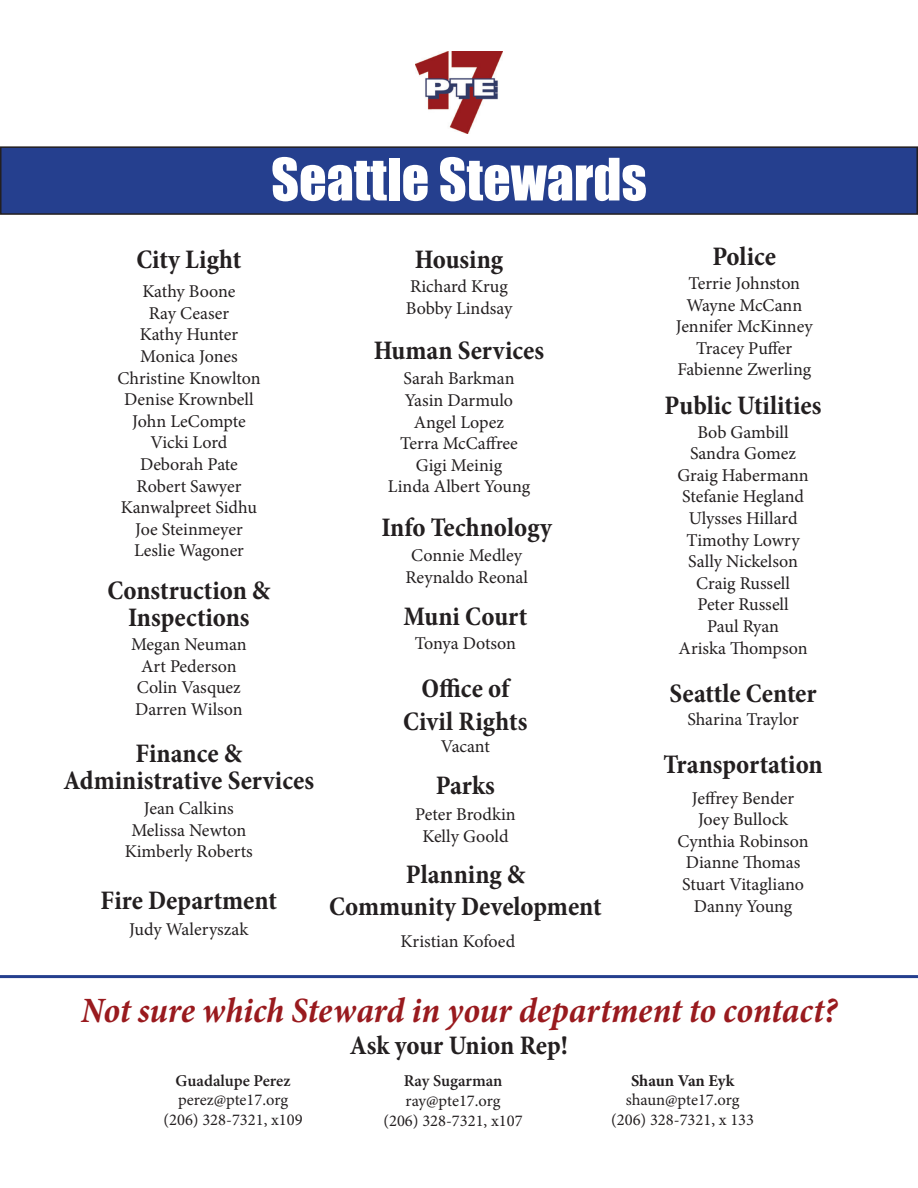
<style>
.page{position:relative;width:918px;height:1188px;background:#fff}
.page>*{position:absolute;margin:0;border:0;box-sizing:border-box;transform-origin:0 0}
.t1{font:54px "Impact";color:#fff}
.t2{font:italic 700 condensed 36px "Minion Pro";letter-spacing:-.005em;color:#991a1e}
.t3{font:700 condensed 27px/27px "Minion Pro";color:#231f20;text-align:center}
.t4{font:18px "Minion Pro";color:#231f20}
.t5{font:16.5px "Minion Pro";color:#231f20}
.t6{font:600 16.5px "Minion Pro";color:#231f20}
.t7{font:700 16.5px "Minion Pro";letter-spacing:-.005em;color:#231f20}
</style>
<div class="page">
<div style="left:1px;top:147px;width:916px;height:67px;background:#253f8e"></div>
<div style="left:0;top:146px;width:918px;height:69px;border:2px solid #231f20"></div>
<img style="left:416px;top:51px;width:86px;height:83px">
<hr style="left:0;top:975px;width:918px;height:3px;background:#253f8e">
<p class="t1" style="left:271px;top:137px;width:377px">Seattle Stewards</p>
<p class="t3" style="left:136px;top:246px;width:107px">City Light</p>
<p class="t4" style="left:142px;top:279px;width:95px">Kathy Boone</p>
<p class="t4" style="left:149px;top:301px;width:82px">Ray Ceaser</p>
<p class="t4" style="left:140px;top:323px;width:100px">Kathy Hunter</p>
<p class="t4" style="left:140px;top:344px;width:99px">Monica Jones</p>
<p class="t4" style="left:117px;top:366px;width:145px">Christine Knowlton</p>
<p class="t4" style="left:124px;top:387px;width:131px">Denise Krownbell</p>
<p class="t4" style="left:132px;top:409px;width:115px">John LeCompte</p>
<p class="t4" style="left:151px;top:431px;width:78px">Vicki Lord</p>
<p class="t4" style="left:140px;top:452px;width:99px">Deborah Pate</p>
<p class="t4" style="left:137px;top:474px;width:106px">Robert Sawyer</p>
<p class="t4" style="left:121px;top:495px;width:138px">Kanwalpreet Sidhu</p>
<p class="t4" style="left:135px;top:517px;width:109px">Joe Steinmeyer</p>
<p class="t4" style="left:134px;top:539px;width:111px">Leslie Wagoner</p>
<p class="t3" style="left:108px;top:576px;width:164px">Construction &amp;<br>Inspections</p>
<p class="t4" style="left:131px;top:632px;width:117px">Megan Neuman</p>
<p class="t4" style="left:141px;top:654px;width:97px">Art Pederson</p>
<p class="t4" style="left:137px;top:676px;width:105px">Colin Vasquez</p>
<p class="t4" style="left:135px;top:697px;width:109px">Darren Wilson</p>
<p class="t3" style="left:136px;top:740px;width:108px">Finance &amp;</p>
<p class="t3" style="left:63px;top:767px;width:252px">Administrative Services</p>
<p class="t4" style="left:144px;top:796px;width:91px">Jean Calkins</p>
<p class="t4" style="left:131px;top:818px;width:116px">Melissa Newton</p>
<p class="t4" style="left:125px;top:839px;width:129px">Kimberly Roberts</p>
<p class="t3" style="left:101px;top:887px;width:178px">Fire Department</p>
<p class="t4" style="left:129px;top:918px;width:121px">Judy Waleryszak</p>
<p class="t3" style="left:415px;top:246px;width:90px">Housing</p>
<p class="t4" style="left:410px;top:275px;width:99px">Richard Krug</p>
<p class="t4" style="left:406px;top:296px;width:108px">Bobby Lindsay</p>
<p class="t3" style="left:374px;top:337px;width:172px">Human Services</p>
<p class="t4" style="left:404px;top:367px;width:113px">Sarah Barkman</p>
<p class="t4" style="left:405px;top:388px;width:110px">Yasin Darmulo</p>
<p class="t4" style="left:414px;top:410px;width:92px">Angel Lopez</p>
<p class="t4" style="left:400px;top:431px;width:119px">Terra McCaffree</p>
<p class="t4" style="left:416px;top:453px;width:88px">Gigi Meinig</p>
<p class="t4" style="left:388px;top:475px;width:144px">Linda Albert Young</p>
<p class="t3" style="left:381px;top:514px;width:172px">Info Technology</p>
<p class="t4" style="left:411px;top:544px;width:112px">Connie Medley</p>
<p class="t4" style="left:405px;top:565px;width:124px">Reynaldo Reonal</p>
<p class="t3" style="left:404px;top:603px;width:125px">Muni Court</p>
<p class="t4" style="left:415px;top:631px;width:103px">Tonya Dotson</p>
<p class="t3" style="left:421px;top:675px;width:89px">Office of</p>
<p class="t3" style="left:403px;top:708px;width:126px">Civil Rights</p>
<p class="t4" style="left:441px;top:734px;width:51px">Vacant</p>
<p class="t3" style="left:436px;top:772px;width:61px">Parks</p>
<p class="t4" style="left:415px;top:802px;width:102px">Peter Brodkin</p>
<p class="t4" style="left:422px;top:824px;width:88px">Kelly Goold</p>
<p class="t3" style="left:406px;top:860px;width:121px">Planning &amp;</p>
<p class="t3" style="left:329px;top:893px;width:274px">Community Development</p>
<p class="t4" style="left:401px;top:929px;width:116px">Kristian Kofoed</p>
<p class="t3" style="left:713px;top:243px;width:65px">Police</p>
<p class="t4" style="left:688px;top:271px;width:113px">Terrie Johnston</p>
<p class="t4" style="left:686px;top:293px;width:117px">Wayne McCann</p>
<p class="t4" style="left:676px;top:314px;width:138px">Jennifer McKinney</p>
<p class="t4" style="left:696px;top:336px;width:97px">Tracey Puffer</p>
<p class="t4" style="left:677px;top:358px;width:135px">Fabienne Zwerling</p>
<p class="t3" style="left:665px;top:392px;width:158px">Public Utilities</p>
<p class="t4" style="left:697px;top:420px;width:93px">Bob Gambill</p>
<p class="t4" style="left:690px;top:441px;width:108px">Sandra Gomez</p>
<p class="t4" style="left:677px;top:463px;width:133px">Graig Habermann</p>
<p class="t4" style="left:682px;top:485px;width:123px">Stefanie Hegland</p>
<p class="t4" style="left:689px;top:506px;width:110px">Ulysses Hillard</p>
<p class="t4" style="left:687px;top:528px;width:115px">Timothy Lowry</p>
<p class="t4" style="left:688px;top:549px;width:111px">Sally Nickelson</p>
<p class="t4" style="left:696px;top:571px;width:96px">Craig Russell</p>
<p class="t4" style="left:697px;top:593px;width:93px">Peter Russell</p>
<p class="t4" style="left:707px;top:614px;width:74px">Paul Ryan</p>
<p class="t4" style="left:679px;top:636px;width:130px">Ariska Thompson</p>
<p class="t3" style="left:670px;top:679px;width:148px">Seattle Center</p>
<p class="t4" style="left:687px;top:708px;width:113px">Sharina Traylor</p>
<p class="t3" style="left:663px;top:751px;width:161px">Transportation</p>
<p class="t4" style="left:692px;top:786px;width:104px">Jeffrey Bender</p>
<p class="t4" style="left:698px;top:807px;width:92px">Joey Bullock</p>
<p class="t4" style="left:678px;top:829px;width:133px">Cynthia Robinson</p>
<p class="t4" style="left:686px;top:851px;width:116px">Dianne Thomas</p>
<p class="t4" style="left:682px;top:872px;width:123px">Stuart Vitagliano</p>
<p class="t4" style="left:694px;top:894px;width:100px">Danny Young</p>
<p class="t2" style="left:81px;top:985px;width:757px">Not sure which Steward in your department to contact?</p>
<p class="t3" style="left:350px;top:1032px;width:220px">Ask your Union Rep!</p>
<p class="t7" style="left:631px;top:1069px;width:105px">Shaun Van Eyk</p>
<p class="t5" style="left:626px;top:1089px;width:115px">shaun@pte17.org</p>
<p class="t5" style="left:611px;top:1109px;width:145px">(206) 328-7321, x 133</p>
<p class="t6" style="left:176px;top:1069px;width:116px">Guadalupe Perez</p>
<p class="t5" style="left:178px;top:1089px;width:112px">perez@pte17.org</p>
<p class="t5" style="left:163px;top:1109px;width:141px">(206) 328-7321, x109</p>
<p class="t6" style="left:404px;top:1070px;width:100px">Ray Sugarman</p>
<p class="t5" style="left:406px;top:1090px;width:97px">ray@pte17.org</p>
<p class="t5" style="left:383px;top:1110px;width:141px">(206) 328-7321, x107</p>
</div>
